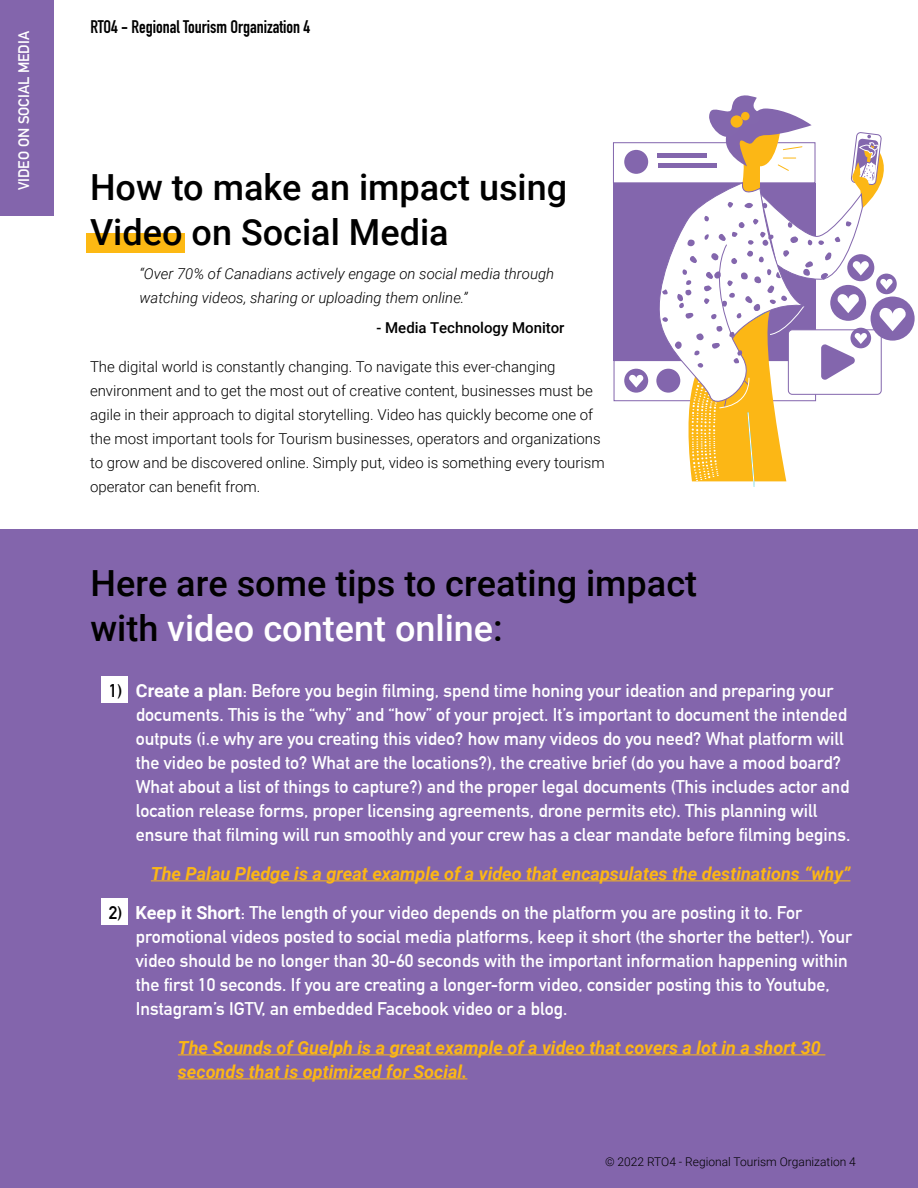
<style>
.page{position:relative;width:918px;height:1188px;background:#fff}
.page>*{position:absolute;margin:0;border:0;box-sizing:border-box;transform-origin:0 0}
.t1{font:500 36px/45px "Roboto";color:#000}
.t2{font:700 18px/24px "DIN Alternate";color:#fff}
.t3{font:italic 700 18px/24px "Roboto";color:#fcb715}
.t4{font:700 18px "DIN Condensed";color:#000}
.t5{font:300 15px/24px "Roboto";color:#000}
.t6{font:italic 300 15px/24px "Roboto";color:#000}
.t7{font:500 15px "Roboto";color:#000}
.t8{font:700 15px "DIN Alternate";color:#fff}
.t9{font:300 12px "Roboto";color:#000}
.s1{color:#fff}
.s2{color:#000}
.s3{font-family:"Roboto"}
</style>
<div class="page">
<div style="left:614px;top:360px;width:202px;height:41px;border:1px solid #8366ad"></div>
<div style="left:613px;top:183px;width:203px;height:178px;background:#8366ad"></div>
<div style="left:613px;top:142px;width:203px;height:41px;border:1px solid #8366ad"></div>
<div style="left:624px;top:150px;width:24px;height:24px;background:#8366ad;border-radius:50%"></div>
<svg style="left:655px;top:95px;width:260px;height:392px"></svg>
<svg style="left:624px;top:369px;width:24px;height:24px"></svg>
<div style="left:86px;top:233px;width:99px;height:20px;background:#fdb913"></div>
<div style="left:0;top:529px;width:918px;height:659px;background:#8365ac"></div>
<div style="left:101px;top:676px;width:27px;height:27px;background:#fff"></div>
<div style="left:101px;top:898px;width:27px;height:27px;background:#fff"></div>
<hr style="left:151px;top:880px;width:699px;height:1px;background:#fcb715">
<hr style="left:178px;top:1054px;width:647px;height:1px;background:#fcb715">
<hr style="left:178px;top:1078px;width:289px;height:1px;background:#fcb715">
<div style="left:0;top:0;width:54px;height:216px;background:#8365ac"></div>
<p class="t8" style="left:12px;top:190px;width:160px;rotate:-90deg">VIDEO ON SOCIAL MEDIA</p>
<p class="t4" style="left:90px;top:14px;width:221px">RTO4 - Regional Tourism Organization 4</p>
<h1 class="t1" style="left:90px;top:163px;width:479px">How to make an impact using<br>Video on Social Media</h1>
<p class="t6" style="left:140px;top:261px;width:416px">“Over 70% of Canadians actively engage on social media through watching videos, sharing or uploading them online.”</p>
<p class="t7" style="left:376px;top:317px;width:190px">- Media Technology Monitor</p>
<p class="t5" style="left:90px;top:354px;width:516px">The digital world is constantly changing. To navigate this ever-changing environment and to get the most out of creative content, businesses must be agile in their approach to digital storytelling. Video has quickly become one of the most important tools for Tourism businesses, operators and organizations to grow and be discovered online. Simply put, video is something every tourism operator can benefit from.</p>
<h1 class="t1" style="left:90px;top:559px;width:608px">Here are some tips to creating impact with <span class="s1">video content online</span>:</h1>
<p class="t2" style="left:136px;top:677px;width:716px;text-indent:-27px"><span class="s2">1)</span> <span class="s3">Create a plan</span>: Before you begin filming, spend time honing your ideation and preparing your documents. This is the “why” and “how” of your project. It’s important to document the intended outputs (i.e why are you creating this video? how many videos do you need? What platform will the video be posted to? What are the locations?), the creative brief (do you have a mood board?<br>What about a list of things to capture?) and the proper legal documents (This includes actor and location release forms, proper licensing agreements, drone permits etc). This planning will ensure that filming will run smoothly and your crew has a clear mandate before filming begins.</p>
<p class="t3" style="left:151px;top:860px;width:701px">The Palau Pledge is a great example of a video that encapsulates the destinations “why”</p>
<p class="t2" style="left:136px;top:899px;width:718px;text-indent:-27px"><span class="s2">2)</span> <span class="s3">Keep it Short</span>: The length of your video depends on the platform you are posting it to. For promotional videos posted to social media platforms, keep it short (the shorter the better!). Your video should be no longer than 30-60 seconds with the important information happening within the first 10 seconds. If you are creating a longer-form video, consider posting this to Youtube, Instagram’s IGTV, an embedded Facebook video or a blog.</p>
<p class="t3" style="left:178px;top:1034px;width:645px">The Sounds of Guelph is a great example of a video that covers a lot in a short 30 seconds that is optimized for Social.</p>
<p class="t9" style="left:605px;top:1154px;width:252px">© 2022 RTO4 - Regional Tourism Organization 4</p>
</div>
